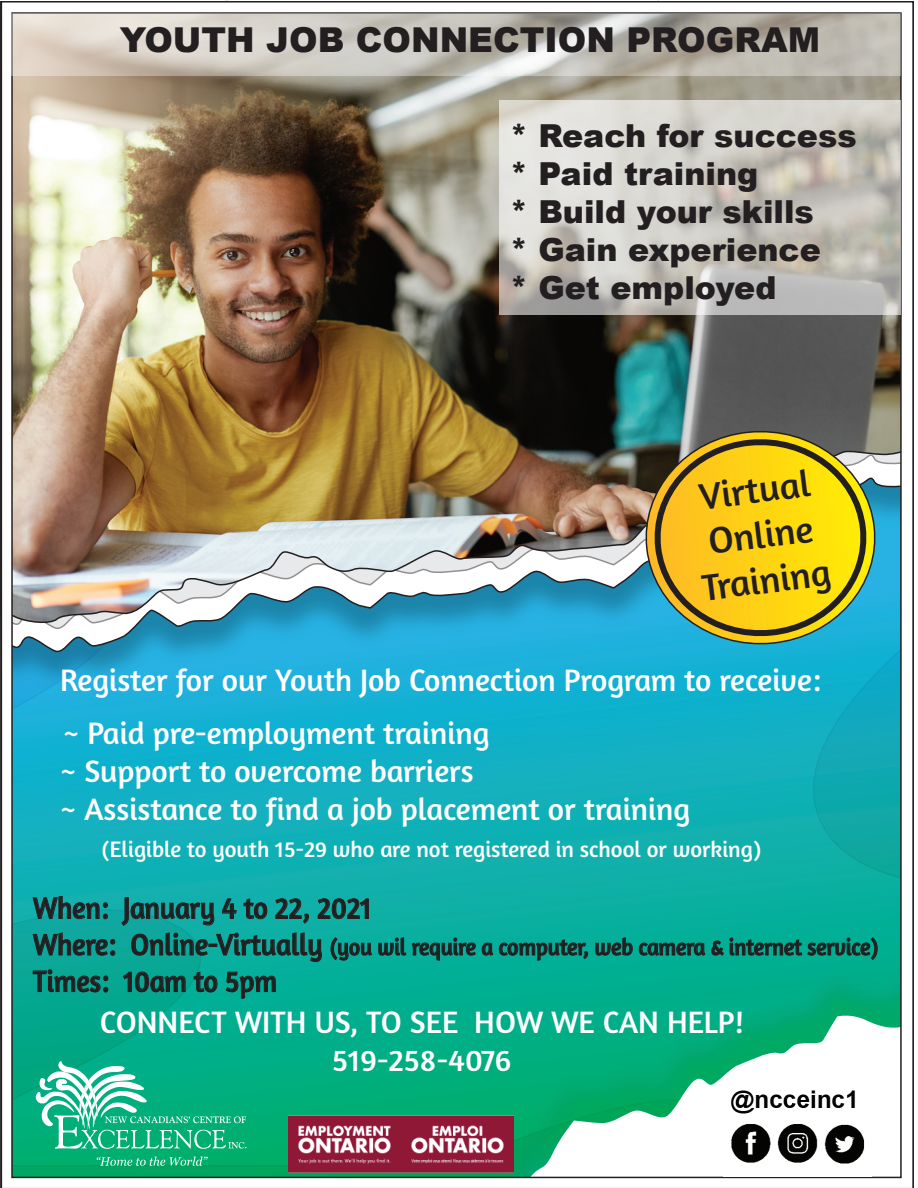
<style>
.page{position:relative;width:918px;height:1188px;background:#fff}
.page>*{position:absolute;margin:0;border:0;box-sizing:border-box;transform-origin:0 0}
.t1{font:37.8px/45.5px "Amaranth";color:#231f20;text-align:center}
.t2{font:900 34.35px "Arial";color:#231f20}
.t3{font:900 31.65px/38px "Arial";color:#231f20}
.t4{font:31.5px/37.8px "Amaranth";color:#fff}
.t5{font:30.45px "Amaranth";color:#231f20;scale:.92 1}
.t6{font:23.7px "Amaranth";color:#231f20;scale:.92 1}
.t7{font:22.8px "Amaranth";color:#fff}
.s1{font-size:30.45px}
</style>
<div class="page">
<img style="left:0;top:0;width:914px;height:1188px">
<img style="left:289px;top:1070px;width:225px;height:118px">
<img style="left:724px;top:1078px;width:148px;height:98px">
<svg style="left:97px;top:1157px;width:111px;height:9px"></svg>
<svg style="left:35px;top:1061px;width:212px;height:88px;background:#35be97"></svg>
<svg style="left:32px;top:896px;width:76px;height:25px;background:#158c8b"></svg>
<svg style="left:121px;top:897px;width:94px;height:29px;background:#14908d"></svg>
<svg style="left:222px;top:898px;width:15px;height:21px"></svg>
<svg style="left:243px;top:898px;width:25px;height:27px"></svg>
<svg style="left:275px;top:898px;width:34px;height:26px"></svg>
<svg style="left:317px;top:898px;width:52px;height:21px"></svg>
<svg style="left:32px;top:932px;width:83px;height:26px;background:#128981"></svg>
<svg style="left:131px;top:932px;width:191px;height:31px;background:#0f9286"></svg>
<svg style="left:330px;top:937px;width:42px;height:24px"></svg>
<svg style="left:378px;top:937px;width:115px;height:24px;background:#0b8f80"></svg>
<svg style="left:499px;top:937px;width:89px;height:24px;background:#0a8d7c"></svg>
<svg style="left:595px;top:937px;width:38px;height:21px"></svg>
<svg style="left:639px;top:937px;width:239px;height:24px;background:#078f7a"></svg>
<svg style="left:33px;top:969px;width:75px;height:25px;background:#0d897a"></svg>
<svg style="left:122px;top:971px;width:64px;height:22px"></svg>
<svg style="left:193px;top:971px;width:25px;height:27px"></svg>
<svg style="left:225px;top:971px;width:51px;height:28px"></svg>
<svg style="left:8px;top:13px;width:893px;height:62px;background:#c6c1b9"></svg>
<svg style="left:499px;top:101px;width:402px;height:214px;background:#cac8c1"></svg>
<p class="t2" style="left:120px;top:15px;width:702px">YOUTH JOB CONNECTION PROGRAM</p>
<p class="t3" style="left:510px;top:116px;width:348px">* Reach for success * Paid training<br>* Build your skills<br>* Gain experience<br>* Get employed</p>
<p class="t1" style="left:688px;top:475px;width:131px;rotate:-7deg">Virtual<br>Online<br>Training</p>
<p class="t4" style="left:60px;top:654px;width:762px;line-height:52.8px">Register for our Youth Job Connection Program to receive: ~ Paid pre-employment training</p>
<p class="t4" style="left:60px;top:752px;width:632px">~ Support to overcome barriers<br>~ Assistance to find a job placement or training</p>
<p class="t7" style="left:101px;top:836px;width:661px">(Eligible to youth 15-29 who are not registered in school or working)</p>
<p class="t5" style="left:33px;top:890px;width:369px">When: January 4 to 22, 2021</p>
<p class="t6" style="left:33px;top:933px;width:920px"><span class="s1">Where: Online-Virtually</span> (you wil require a computer, web camera &amp; internet service)</p>
<p class="t5" style="left:33px;top:963px;width:267px">Times: 10am to 5pm</p>
<p class="t4" style="left:100px;top:1003px;width:646px;text-align:center">CONNECT WITH US, TO SEE HOW WE CAN HELP!<br>519-258-4076</p>
</div>
